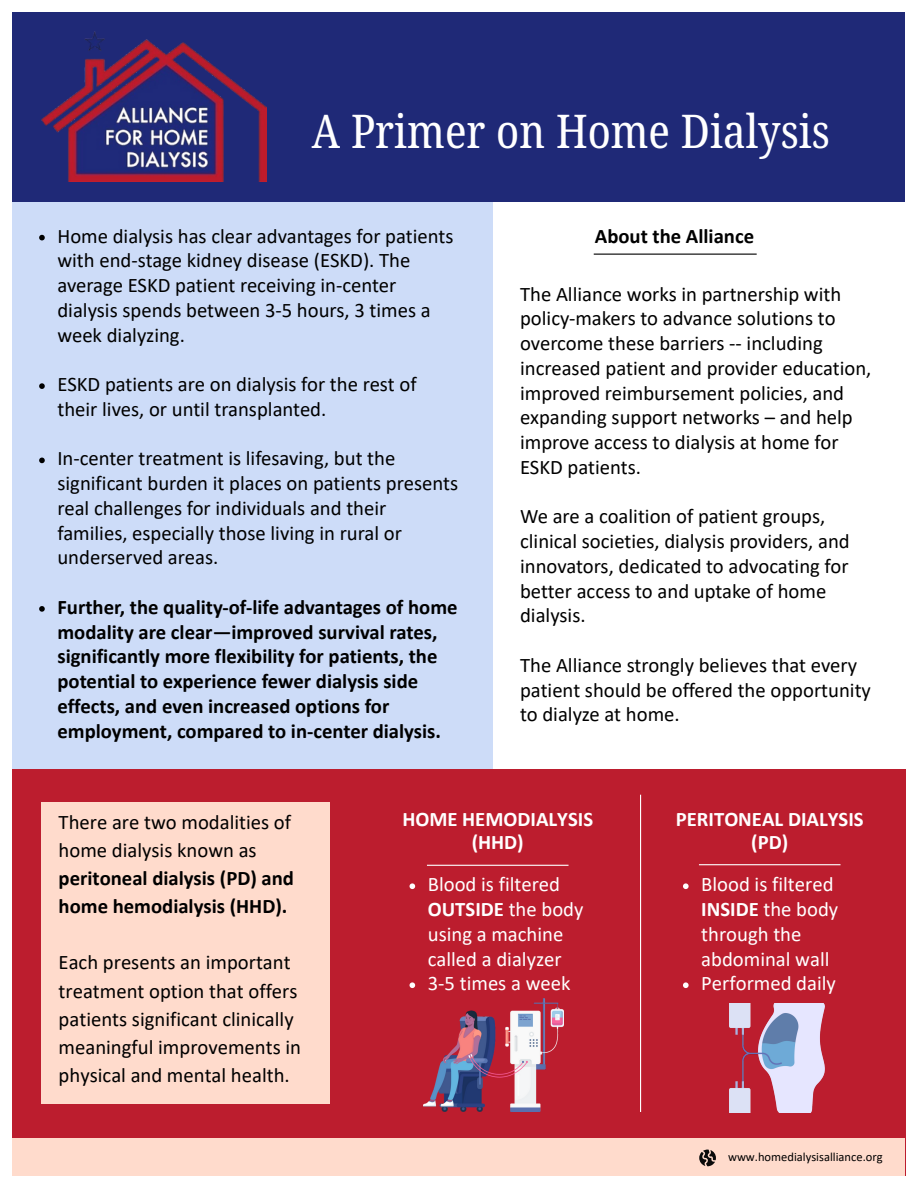
<style>
.page{position:relative;width:918px;height:1188px;background:#fff}
.page>*{position:absolute;margin:0;border:0;box-sizing:border-box;transform-origin:0 0}
.t1{font:46.5px "Noto Serif Ethiopic Condensed";color:#fff}
.t2{font:20.7px/24.8px "Calibri";color:#000}
.t3{font:700 20.7px/24.8px "Calibri";color:#000}
.t4{font:20.7px/24.8px "Calibri";color:#fff}
.t5{font:700 20.7px/22.5px "Calibri";color:#fff;text-align:center}
.t6{font:12.45px "Calibri";color:#000}
.s1{font-weight:400}
.s2{font-weight:700}
</style>
<div class="page">
<div style="left:13px;top:196px;width:480px;height:595px;background:#cddcf8"></div>
<div style="left:13px;top:769px;width:892px;height:406px;background:#bc1d2e"></div>
<div style="left:13px;top:13px;width:892px;height:189px;background:#1f2977"></div>
<img style="left:42px;top:32px;width:225px;height:149px">
<div style="left:42px;top:802px;width:288px;height:302px;background:#ffdbcc"></div>
<div style="left:12px;top:1138px;width:893px;height:37px;background:#ffdbcc"></div>
<svg style="left:699px;top:1150px;width:17px;height:16px"></svg>
<svg style="left:39px;top:235px;width:6px;height:5px"></svg>
<svg style="left:39px;top:383px;width:6px;height:6px"></svg>
<svg style="left:39px;top:458px;width:6px;height:5px"></svg>
<svg style="left:39px;top:606px;width:6px;height:6px"></svg>
<hr style="left:594px;top:254px;width:163px;height:1px;background:#000">
<img style="left:423px;top:998px;width:141px;height:114px">
<svg style="left:410px;top:883px;width:5px;height:6px"></svg>
<svg style="left:410px;top:982px;width:5px;height:6px"></svg>
<img style="left:729px;top:1003px;width:96px;height:109px">
<svg style="left:683px;top:883px;width:6px;height:6px"></svg>
<svg style="left:683px;top:982px;width:6px;height:6px"></svg>
<hr style="left:640px;top:795px;width:1px;height:317px;background:#fefefe">
<hr style="left:427px;top:865px;width:142px;height:1px;background:#fefefe">
<hr style="left:699px;top:864px;width:142px;height:1px;background:#fefefe">
<h4 class="t1" style="left:312px;top:98px;width:519px">A Primer on Home Dialysis</h4>
<h4 class="t2" style="left:57px;top:225px;width:398px">Home dialysis has clear advantages for patients with end-stage kidney disease (ESKD). The average ESKD patient receiving in-center dialysis spends between 3-5 hours, 3 times a week dialyzing.</h4>
<h3 class="t2" style="left:57px;top:374px;width:361px">ESKD patients are on dialysis for the rest of their lives, or until transplanted.</h3>
<p class="t2" style="left:57px;top:448px;width:402px">In-center treatment is lifesaving, but the significant burden it places on patients presents real challenges for individuals and their families, especially those living in rural or underserved areas.</p>
<h4 class="t3" style="left:57px;top:596px;width:402px">Further, the quality-of-life advantages of home modality are clear—improved survival rates, significantly more flexibility for patients, the potential to experience fewer dialysis side effects, and even increased options for employment, compared to in-center dialysis.</h4>
<h4 class="t3" style="left:595px;top:225px;width:161px">About the Alliance</h4>
<h4 class="t2" style="left:520px;top:283px;width:353px">The Alliance works in partnership with policy-makers to advance solutions to overcome these barriers -- including increased patient and provider education, improved reimbursement policies, and expanding support networks – and help improve access to dialysis at home for ESKD patients.</h4>
<h4 class="t2" style="left:520px;top:506px;width:331px">We are a coalition of patient groups, clinical societies, dialysis providers, and innovators, dedicated to advocating for better access to and uptake of home dialysis.</h4>
<h4 class="t2" style="left:520px;top:654px;width:352px">The Alliance strongly believes that every patient should be offered the opportunity to dialyze at home.</h4>
<h1 class="t3" style="left:59px;top:810px;width:237px;line-height:28.2px"><span class="s1">There are two modalities of home dialysis known as </span>peritoneal dialysis (PD) and home hemodialysis (HHD).</h1>
<h4 class="t2" style="left:59px;top:950px;width:244px;line-height:28.2px">Each presents an important treatment option that offers patients significant clinically meaningful improvements in physical and mental health.</h4>
<h4 class="t5" style="left:402px;top:810px;width:192px">HOME HEMODIALYSIS (HHD)</h4>
<p class="t4" style="left:428px;top:874px;width:157px">Blood is filtered<br><span class="s2">OUTSIDE</span> the body using a machine called a dialyzer</p>
<h4 class="t4" style="left:428px;top:973px;width:144px">3-5 times a week</h4>
<p class="t5" style="left:676px;top:810px;width:189px">PERITONEAL DIALYSIS (PD)</p>
<p class="t4" style="left:701px;top:874px;width:139px">Blood is filtered<br><span class="s2">INSIDE</span> the body through the abdominal wall</p>
<h2 class="t4" style="left:701px;top:973px;width:136px">Performed daily</h2>
<h4 class="t6" style="left:728px;top:1152px;width:156px">www.homedialysisalliance.org</h4>
</div>
